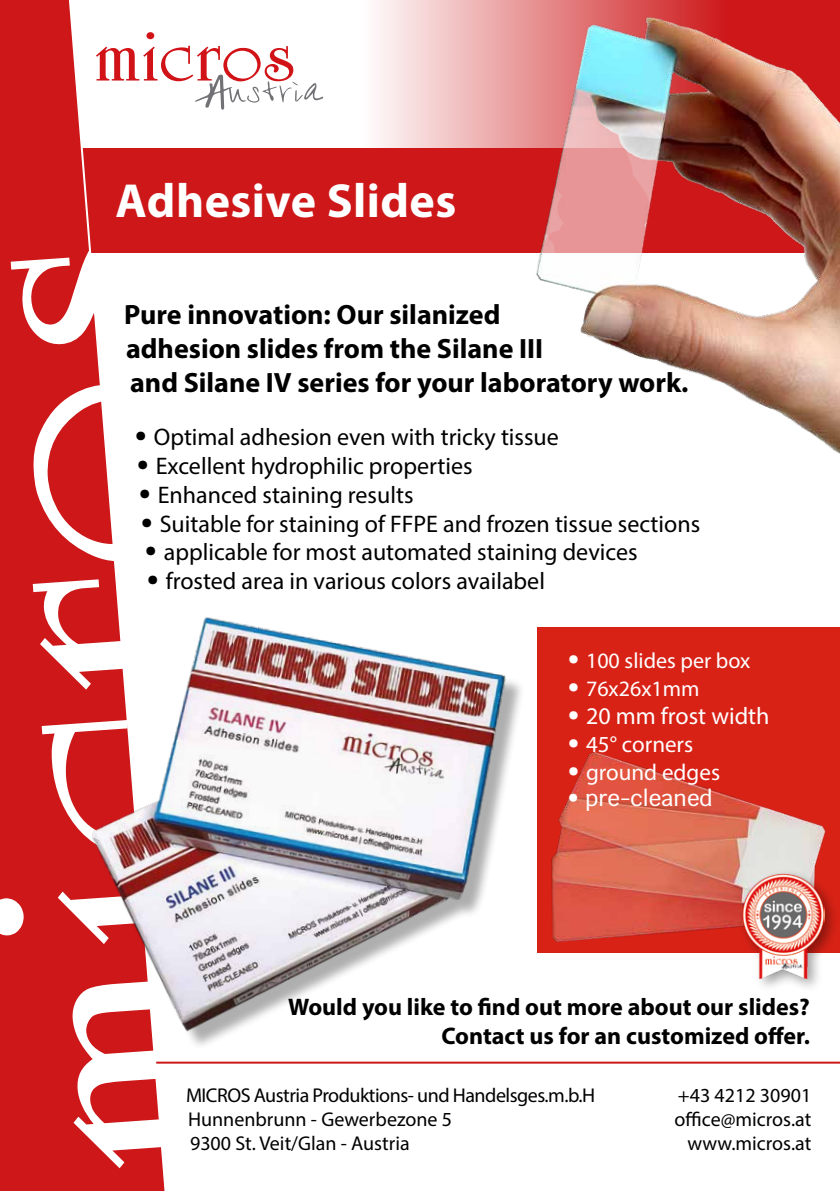
<style>
.page{position:relative;width:840px;height:1191px;background:#fff}
.page>*{position:absolute;margin:0;border:0;box-sizing:border-box;transform-origin:0 0}
.t1{font:700 48px "Myriad Pro";letter-spacing:.01em;color:#fff}
.t2{font:700 28px/33.6px "Myriad Pro";color:#000}
.t3{font:24px "Myriad Pro";color:#000}
.t4{font:700 24px/28.8px "Myriad Pro";color:#000;text-align:right}
.t5{font:24px "Myriad Pro";color:#fff}
.t6{font:23px "Myriad Pro";color:#fff}
.t7{font:22px "Myriad Pro";color:#fff}
.t8{font:500 22px "Krub";color:#fff}
.t9{font:20px/24px "Myriad Pro";color:#000}
.s1{font-family:"Krub";font-weight:500}
.s2{font-family:"Krub";font-weight:500;font-size:23px}
</style>
<div class="page">
<div style="left:537px;top:627px;width:302px;height:325px;background:#d82216"></div>
<img style="left:537px;top:752px;width:289px;height:201px">
<div style="left:28px;top:0;width:811px;height:253px;background:#cd1719"></div>
<hr style="left:28px;top:1061px;width:811px;height:2px;background:#cd1719">
<svg style="left:194px;top:0;width:316px;height:147px;background:#f8e2e2"></svg>
<svg style="left:194px;top:32px;width:129px;height:78px;background:#f2e0e1"></svg>
<svg style="left:0;top:0;width:194px;height:1191px"></svg>
<img style="left:510px;top:0;width:329px;height:454px">
<div style="left:96px;top:621px;width:430px;height:429px;background:#000;opacity:.32"></div>
<img style="left:66px;top:584px;width:460px;height:450px">
<div style="left:737px;top:868px;width:102px;height:126px;background:#000;opacity:.38"></div>
<img style="left:741px;top:873px;width:82px;height:105px">
<h1 class="t1" style="left:115px;top:170px;width:342px">Adhesive Slides</h1>
<p class="t2" style="left:124px;top:297px;width:565px">Pure innovation: Our silanized<br>adhesion slides from the Silane III<br>and Silane IV series for your laboratory work.</p>
<p class="t3" style="left:134px;top:422px;width:426px"><span class="s1">•</span> Optimal adhesion even with tricky tissue</p>
<p class="t3" style="left:136px;top:451px;width:338px"><span class="s1">•</span> Excellent hydrophilic properties</p>
<p class="t3" style="left:138px;top:480px;width:277px"><span class="s1">•</span> Enhanced staining results</p>
<p class="t3" style="left:140px;top:509px;width:561px"><span class="s1">•</span> Suitable for staining of FFPE and frozen tissue sections</p>
<p class="t3" style="left:144px;top:537px;width:495px"><span class="s1">•</span> applicable for most automated staining devices</p>
<p class="t3" style="left:146px;top:566px;width:400px"><span class="s1">•</span> frosted area in various colors availabel</p>
<p class="t7" style="left:567px;top:647px;width:185px"><span class="s2">•</span> 100 slides per box</p>
<p class="t7" style="left:567px;top:674px;width:134px"><span class="s2">•</span> 76x26x1mm</p>
<p class="t5" style="left:567px;top:701px;width:204px"><span class="s2">•</span> 20 mm frost width</p>
<p class="t6" style="left:567px;top:730px;width:127px"><span class="s1">•</span> 45° corners</p>
<p class="t6" style="left:567px;top:757px;width:154px"><span class="s1">•</span> ground edges</p>
<p class="t8" style="left:567px;top:785px;width:147px">• pre-cleaned</p>
<p class="t4" style="left:288px;top:992px;width:523px">Would you like to find out more about our slides?<br>Contact us for an customized offer.</p>
<p class="t9" style="left:186px;top:1082px;width:410px">MICROS Austria Produktions- und Handelsges.m.b.H<br>Hunnenbrunn - Gewerbezone 5<br>9300 St. Veit/Glan - Austria</p>
<p class="t9" style="left:674px;top:1082px;width:138px;text-align:right">+43 4212 30901 office@micros.at www.micros.at</p>
</div>
